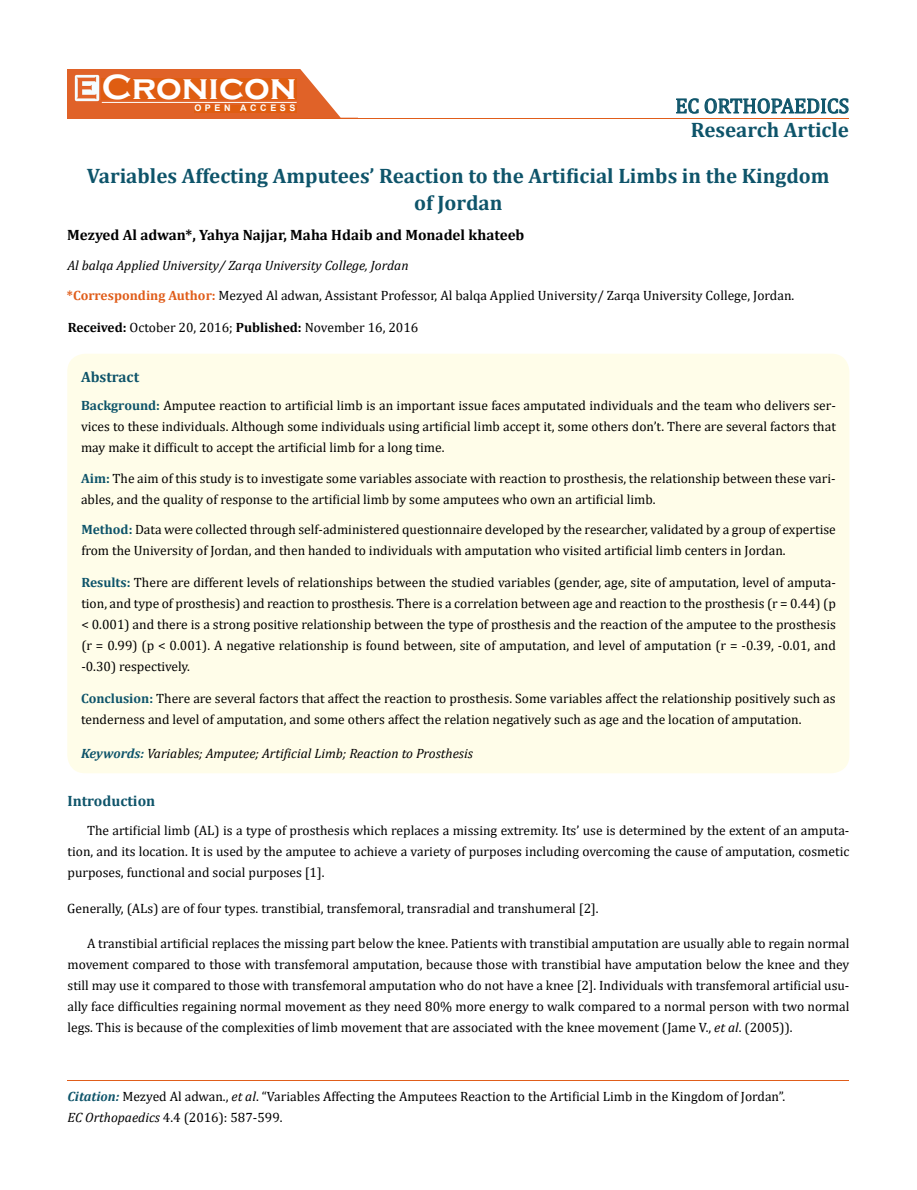
<style>
.page{position:relative;width:917px;height:1190px;background:#fff}
.page>*{position:absolute;margin:0;border:0;box-sizing:border-box;transform-origin:0 0}
.t1{font:700 36px "Copperplate Gothic";color:#fff}
.t2{font:700 21px/45.6px "Cambria";color:#0e546a}
.t3{font:21px "Cambria";color:#0e546a}
.t4{font:700 15px "Cambria";color:#000}
.t5{font:700 15px "Cambria";color:#0e546a}
.t6{font:13.5px/21px "Cambria";color:#000}
.t7{font:italic 13.5px "Cambria";color:#000}
.t8{font:700 9px "Arial";letter-spacing:.4em;color:#fff}
.s1{font-weight:700;color:#e05d1a}
.s2{font-weight:700}
.s3{font-weight:700;color:#0e546a}
.s4{font-style:italic}
.s5{font-weight:700;font-style:italic;color:#0e546a}
</style>
<div class="page">
<div style="left:67px;top:70px;width:290px;height:49px;background:#e06228"></div>
<svg style="left:300px;top:69px;width:58px;height:49px"></svg>
<img style="left:75px;top:75px;width:24px;height:26px">
<div style="left:102px;top:79px;width:195px;height:21px;background:#df5d11"></div>
<div style="left:194px;top:105px;width:103px;height:7px;background:#df5d11"></div>
<svg style="left:676px;top:98px;width:172px;height:16px"></svg>
<hr style="left:102px;top:102px;width:194px;height:1px;background:#fff">
<hr style="left:279px;top:118px;width:569px;height:1px;background:#e05d1a">
<hr style="left:67px;top:1080px;width:782px;height:1px;background:#e05d1a">
<div style="left:67px;top:354px;width:782px;height:419px;background:#fffde9;border-radius:18px"></div>
<h1 class="t1" style="left:102px;top:68px;width:196px">Cronicon</h1>
<p class="t8" style="left:194px;top:102px;width:103px">OPEN ACCESS</p>
<h2 class="t3" style="left:675px;top:93px;width:175px">EC ORTHOPAEDICS</h2>
<h2 class="t2" style="left:87px;top:106px;width:763px;text-indent:604px">Research Article<br>Variables Affecting Amputees’ Reaction to the Artificial Limbs in the Kingdom</h2>
<h2 class="t2" style="left:414px;top:179px;width:90px">of Jordan</h2>
<p class="t4" style="left:67px;top:224px;width:458px">Mezyed Al adwan*, Yahya Najjar, Maha Hdaib and Monadel khateeb</p>
<p class="t7" style="left:67px;top:256px;width:343px">Al balqa Applied University/ Zarqa University College, Jordan</p>
<p class="t6" style="left:67px;top:285px;width:729px"><span class="s1">*Corresponding Author:</span> Mezyed Al adwan, Assistant Professor, Al balqa Applied University/ Zarqa University College, Jordan.</p>
<p class="t6" style="left:68px;top:317px;width:352px"><span class="s2">Received:</span> October 20, 2016; <span class="s2">Published:</span> November 16, 2016</p>
<p class="t5" style="left:81px;top:366px;width:60px">Abstract</p>
<p class="t6" style="left:81px;top:395px;width:756px;text-align:justify"><span class="s3">Background:</span> Amputee reaction to artificial limb is an important issue faces amputated individuals and the team who delivers ser&shy;vices to these individuals. Although some individuals using artificial limb accept it, some others don’t. There are several factors that may make it difficult to accept the artificial limb for a long time.</p>
<p class="t6" style="left:81px;top:467px;width:756px"><span class="s3">Aim:</span> The aim of this study is to investigate some variables associate with reaction to prosthesis, the relationship between these vari&shy;ables, and the quality of response to the artificial limb by some amputees who own an artificial limb.</p>
<p class="t6" style="left:81px;top:519px;width:756px"><span class="s3">Method:</span> Data were collected through self-administered questionnaire developed by the researcher, validated by a group of expertise from the University of Jordan, and then handed to individuals with amputation who visited artificial limb centers in Jordan.</p>
<p class="t6" style="left:81px;top:571px;width:756px;text-align:justify"><span class="s3">Results:</span> There are different levels of relationships between the studied variables (gender, age, site of amputation, level of amputa&shy;tion, and type of prosthesis) and reaction to prosthesis. There is a correlation between age and reaction to the prosthesis (r = 0.44) (p &lt; 0.001) and there is a strong positive relationship between the type of prosthesis and the reaction of the amputee to the prosthesis (r = 0.99) (p &lt; 0.001). A negative relationship is found between, site of amputation, and level of amputation (r = -0.39, -0.01, and -0.30) respectively.</p>
<p class="t6" style="left:81px;top:687px;width:756px"><span class="s3">Conclusion:</span> There are several factors that affect the reaction to prosthesis. Some variables affect the relationship positively such as tenderness and level of amputation, and some others affect the relation negatively such as age and the location of amputation.</p>
<p class="t7" style="left:81px;top:744px;width:393px"><span class="s3">Keywords:</span> Variables; Amputee; Artificial Limb; Reaction to Prosthesis</p>
<p class="t5" style="left:67px;top:790px;width:89px">Introduction</p>
<p class="t6" style="left:67px;top:819px;width:783px;text-align:justify;text-indent:19px">The artificial limb (AL) is a type of prosthesis which replaces a missing extremity. Its’ use is determined by the extent of an amputa&shy;tion, and its location. It is used by the amputee to achieve a variety of purposes including overcoming the cause of amputation, cosmetic purposes, functional and social purposes [1].</p>
<p class="t6" style="left:67px;top:897px;width:533px">Generally, (ALs) are of four types. transtibial, transfemoral, transradial and transhumeral [2].</p>
<p class="t6" style="left:67px;top:932px;width:783px;text-align:justify;text-indent:19px">A transtibial artificial replaces the missing part below the knee. Patients with transtibial amputation are usually able to regain normal movement compared to those with transfemoral amputation, because those with transtibial have amputation below the knee and they still may use it compared to those with transfemoral amputation who do not have a knee [2]. Individuals with transfemoral artificial usu&shy;ally face difficulties regaining normal movement as they need 80% more energy to walk compared to a normal person with two normal legs. This is because of the complexities of limb movement that are associated with the knee movement (Jame V., <span class="s4">et al</span>. (2005)).</p>
<p class="t6" style="left:67px;top:1086px;width:719px"><span class="s5">Citation:</span> Mezyed Al adwan., <span class="s4">et al</span>. “Variables Affecting the Amputees Reaction to the Artificial Limb in the Kingdom of Jordan”.<br><span class="s4">EC Orthopaedics</span> 4.4 (2016): 587-599.</p>
</div>
